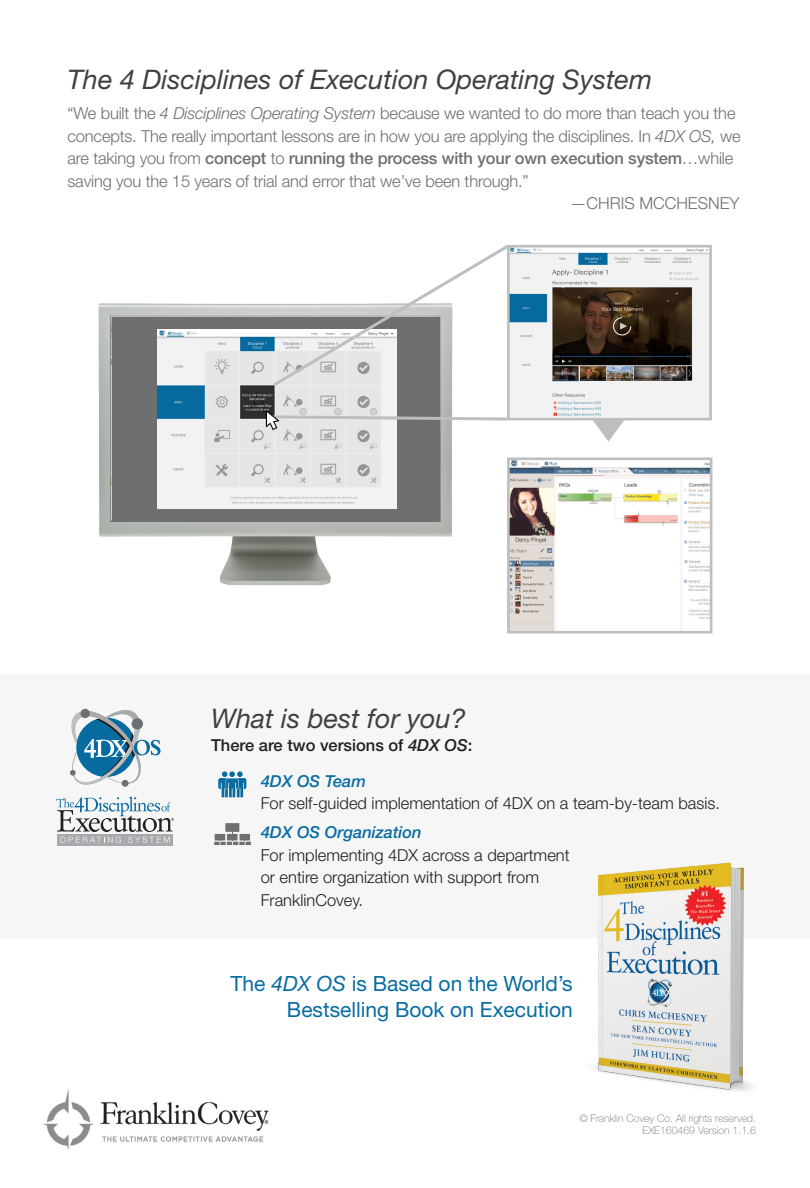
<style>
.page{position:relative;width:810px;height:1188px;background:#fff}
.page>*{position:absolute;margin:0;border:0;box-sizing:border-box;transform-origin:0 0}
.t1{font:italic 27px "Helvetica Neue LT Std";color:#404040}
.t2{font:21px/25.5px "Helvetica Neue LT Std";color:#086ca1;text-align:right}
.t3{font:300 16.5px "Helvetica Neue LT Std";letter-spacing:-.01em;color:#6d6f71}
.t4{font:300 16.5px/22.5px "Helvetica Neue LT Std";color:#231f20}
.t5{font:500 16.5px "Helvetica Neue LT Std";letter-spacing:-.01em;color:#6d6f71}
.t6{font:500 16.5px/36px "Helvetica Neue LT Std";color:#231f20}
.t7{font:italic 500 16.5px "Helvetica Neue LT Std";color:#086ca1}
.t8{font:100 10.5px/12px "Helvetica Neue LT Std";color:#6d6f71;text-align:right}
.s1{font-style:italic}
.s2{font-weight:300}
.s3{font-style:italic;color:#086ca1}
</style>
<div class="page">
<div style="left:0;top:674px;width:810px;height:263px;background:#f6f6f7"></div>
<img style="left:43px;top:1089px;width:226px;height:61px">
<img style="left:594px;top:863px;width:158px;height:228px">
<img style="left:98px;top:303px;width:354px;height:283px">
<div style="left:112px;top:317px;width:327px;height:204px;background:#6d6f71"></div>
<img style="left:157px;top:329px;width:239px;height:179px">
<img style="left:511px;top:249px;width:197px;height:167px">
<div style="left:507px;top:245px;width:205px;height:175px;border:3px solid #bcbec0"></div>
<img style="left:511px;top:462px;width:197px;height:168px">
<div style="left:507px;top:458px;width:205px;height:176px;border:3px solid #bcbec0"></div>
<svg style="left:270px;top:245px;width:242px;height:144px"></svg>
<svg style="left:592px;top:419px;width:33px;height:23px"></svg>
<svg style="left:266px;top:410px;width:245px;height:20px"></svg>
<svg style="left:70px;top:709px;width:91px;height:78px"></svg>
<div style="left:57px;top:834px;width:116px;height:11px;background:#a7a9ac"></div>
<svg style="left:57px;top:797px;width:117px;height:46px"></svg>
<svg style="left:218px;top:771px;width:28px;height:26px"></svg>
<div style="left:225px;top:823px;width:14px;height:9px;background:#6d6f71"></div>
<svg style="left:214px;top:830px;width:37px;height:15px"></svg>
<h1 class="t1" style="left:68px;top:63px;width:586px">The 4 Disciplines of Execution Operating System</h1>
<p class="t3" style="left:68px;top:103px;width:670px">“We built the <span class="s1">4 Disciplines Operating System</span> because we wanted to do more than teach you the</p>
<p class="t3" style="left:68px;top:126px;width:675px">concepts. The really important lessons are in how you are applying the disciplines. In <span class="s1">4DX OS,</span> we</p>
<p class="t5" style="left:68px;top:149px;width:667px"><span class="s2">are taking you from</span> concept <span class="s2">to</span> running the process with your own execution system<span class="s2">…while</span></p>
<p class="t3" style="left:68px;top:171px;width:463px">saving you the 15 years of trial and error that we’ve been through.”</p>
<p class="t3" style="left:570px;top:193px;width:171px">—CHRIS MCCHESNEY</p>
<h1 class="t1" style="left:211px;top:702px;width:256px">What is best for you?</h1>
<p class="t6" style="left:261px;top:727px;width:213px;text-indent:-50px">There are two versions of <span class="s1">4DX OS</span>:<br><span class="s3">4DX OS Team</span></p>
<p class="t4" style="left:261px;top:792px;width:461px">For self-guided implementation of 4DX on a team-by-team basis.</p>
<p class="t7" style="left:261px;top:823px;width:163px">4DX OS Organization</p>
<p class="t4" style="left:261px;top:843px;width:310px">For implementing 4DX across a department or entire organization with support from<br>FranklinCovey.</p>
<p class="t2" style="left:231px;top:971px;width:344px">The <span class="s1">4DX OS</span> is Based on the World’s<br>Bestselling Book on Execution</p>
<p class="t8" style="left:579px;top:1112px;width:178px">© Franklin Covey Co. All rights reserved.<br>EXE160469 Version 1.1.6</p>
</div>
